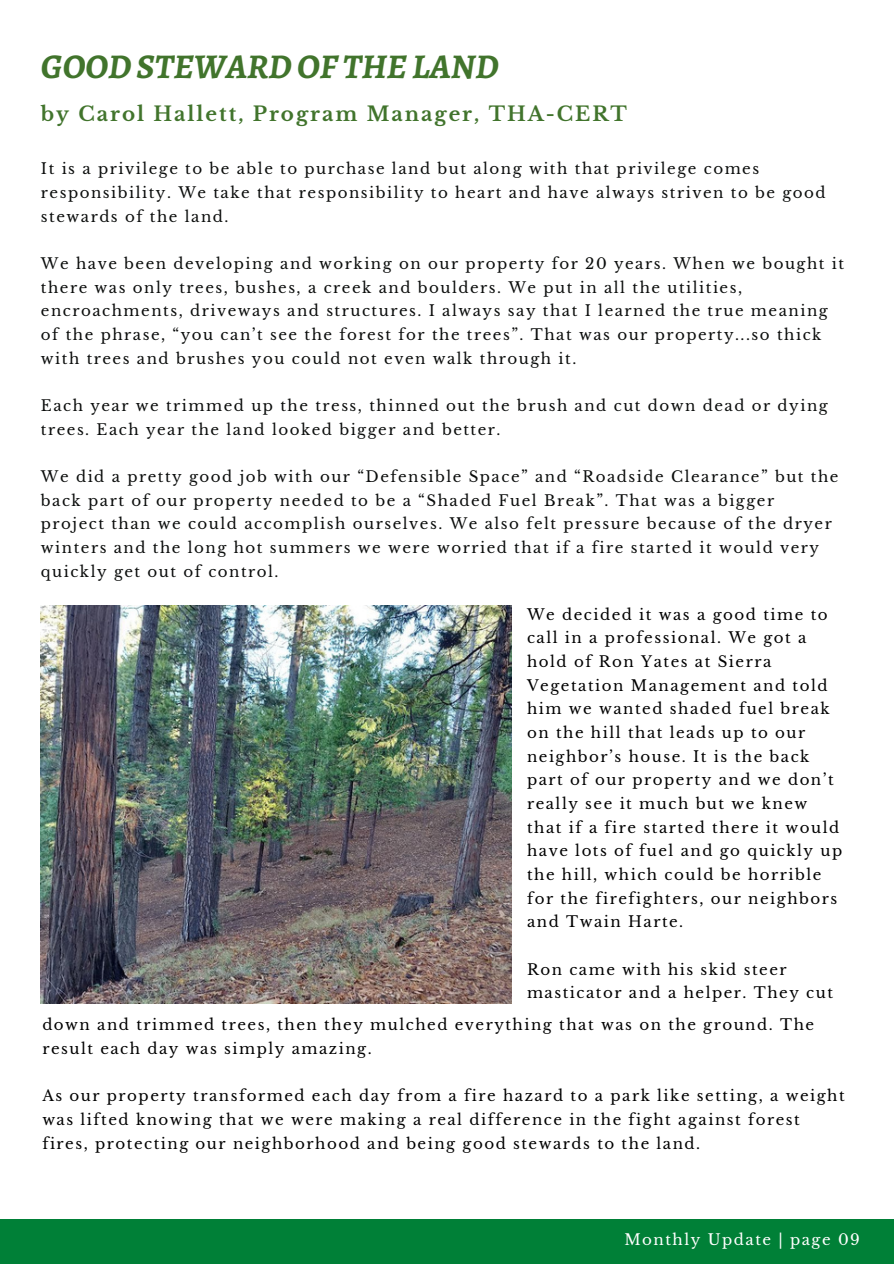
<style>
.page{position:relative;width:894px;height:1264px;background:#fff}
.page>*{position:absolute;margin:0;border:0;box-sizing:border-box;transform-origin:0 0}
.t1{font:italic 700 34.8px "Alegreya";color:#41742c}
.t2{font:700 19.8px "Libre Baskerville";letter-spacing:.1em;color:#41742c}
.t3{font:15px/23.7px "Libre Baskerville";letter-spacing:.1em;color:#0b0d0c}
.t4{font:15px/23.7px "Libre Baskerville";letter-spacing:.1em;color:#000}
.t5{font:15px "Libre Baskerville";letter-spacing:.1em;color:#fff}
</style>
<div class="page">
<img style="left:41px;top:606px;width:471px;height:397px">
<div style="left:0;top:1218px;width:893px;height:45px;background:#008037"></div>
<p class="t1" style="left:41px;top:43px;width:459px">GOODSTEWARDOF THE LAND</p>
<p class="t2" style="left:41px;top:102px;width:587px">by Carol Hallett, Program Manager, THA-CERT</p>
<p class="t3" style="left:41px;top:157px;width:786px">It is a privilege to be able to purchase land but along with that privilege comes responsibility. We take that responsibility to heart and have always striven to be good stewards of the land.</p>
<p class="t3" style="left:41px;top:252px;width:804px">We have been developing and working on our property for 20 years. When we bought it there was only trees, bushes, a creek and boulders. We put in all the utilities, encroachments, driveways and structures. I always say that I learned the true meaning of the phrase, “you can’t see the forest for the trees”. That was our property...so thick with trees and brushes you could not even walk through it.</p>
<p class="t3" style="left:41px;top:394px;width:788px">Each year we trimmed up the tress, thinned out the brush and cut down dead or dying trees. Each year the land looked bigger and better.</p>
<p class="t3" style="left:41px;top:465px;width:798px">We did a pretty good job with our “Defensible Space” and “Roadside Clearance” but the back part of our property needed to be a “Shaded Fuel Break”. That was a bigger</p>
<p class="t3" style="left:41px;top:512px;width:792px">project than we could accomplish ourselves. We also felt pressure because of the dryer winters and the long hot summers we were worried that if a fire started it would very</p>
<p class="t3" style="left:41px;top:559px;width:239px">quickly get out of control.</p>
<p class="t4" style="left:527px;top:602px;width:317px">We decided it was a good time to call in a professional. We got a hold of Ron Yates at Sierra<br>Vegetation Management and told him we wanted shaded fuel break on the hill that leads up to our neighbor’s house. It is the back part of our property and we don’t really see it much but we knew that if a fire started there it would have lots of fuel and go quickly up the hill, which could be horrible for the firefighters, our neighbors and Twain Harte.</p>
<p class="t4" style="left:527px;top:957px;width:307px">Ron came with his skid steer masticator and a helper. They cut</p>
<p class="t4" style="left:42px;top:1013px;width:773px">down and trimmed trees, then they mulched everything that was on the ground. The result each day was simply amazing.</p>
<p class="t4" style="left:42px;top:1084px;width:803px">As our property transformed each day from a fire hazard to a park like setting, a weight was lifted knowing that we were making a real difference in the fight against forest fires, protecting our neighborhood and being good stewards to the land.</p>
<p class="t5" style="left:624px;top:1230px;width:237px">Monthly Update | page 09</p>
</div>
